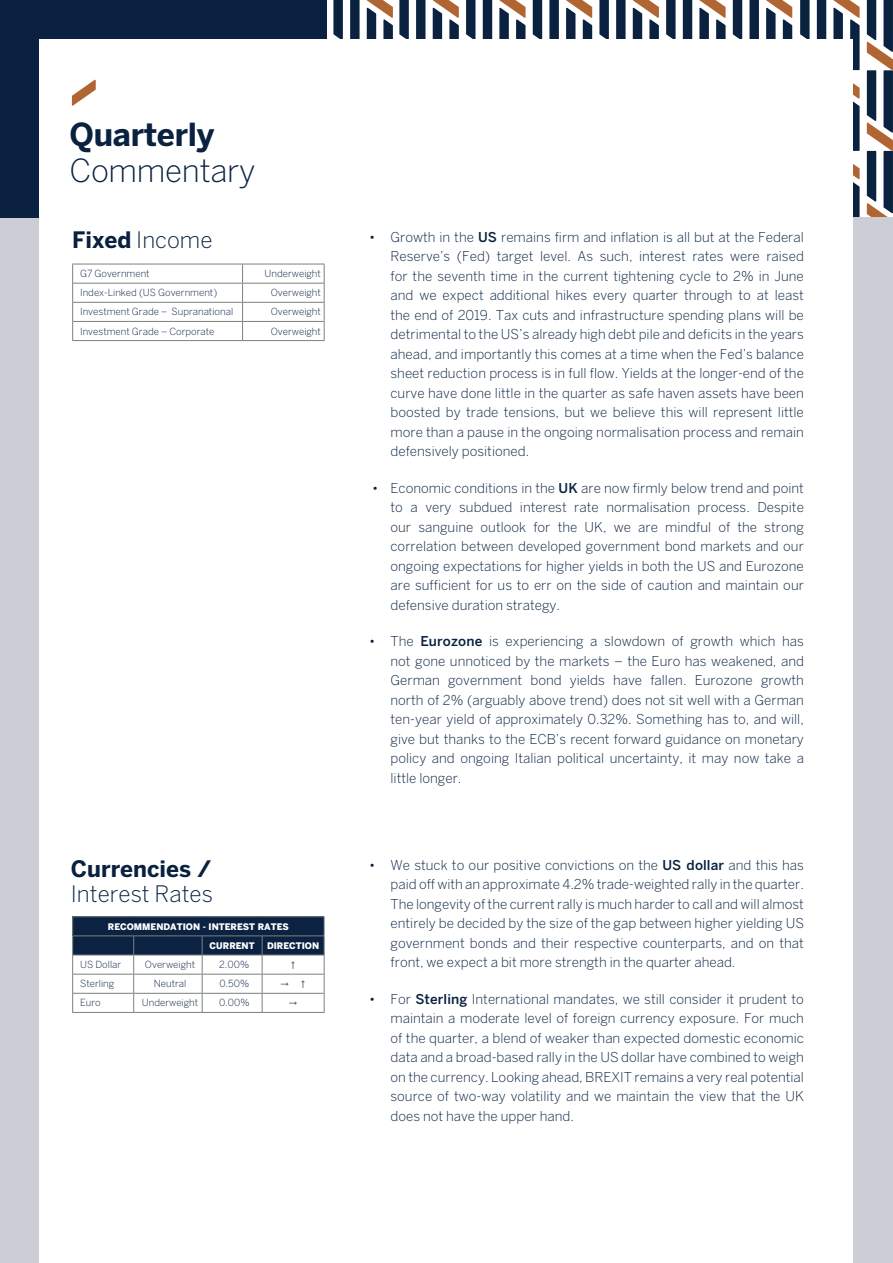
<style>
.page{position:relative;width:893px;height:1263px;background:#fff}
.page>*{position:absolute;margin:0;border:0;box-sizing:border-box;transform-origin:0 0}
.t1{font:300 31.5px "Benton Sans";letter-spacing:-.01em;color:#0a213f}
.t2{font:700 31.5px "Benton Sans";letter-spacing:-.01em;color:#0a213f}
.t3{font:300 22.5px "Benton Sans";color:#09213f}
.t4{font:700 22.5px "Benton Sans";color:#09213f}
.t5{font:300 13.5px/19.5px "Benton Sans";color:#09213f;text-align:justify}
.t6{font:300 13.5px/19.5px "Benton Sans";color:#0a213f;text-align:justify}
.t7{font:300 9.75px "Benton Sans";color:#0b2243}
.t8{font:900 9px/19.2px "Benton Sans";color:#fff}
.s1{font-weight:700}
.s2{font-weight:500;color:#09213f}
.s3{font-weight:500}
</style>
<div class="page">
<svg style="left:367px;top:0;width:26px;height:39px"></svg>
<svg style="left:333px;top:0;width:27px;height:39px"></svg>
<svg style="left:766px;top:0;width:26px;height:39px"></svg>
<svg style="left:699px;top:0;width:27px;height:39px"></svg>
<svg style="left:633px;top:0;width:26px;height:39px"></svg>
<svg style="left:566px;top:0;width:26px;height:39px"></svg>
<svg style="left:499px;top:0;width:27px;height:39px"></svg>
<svg style="left:433px;top:0;width:26px;height:39px"></svg>
<svg style="left:733px;top:0;width:26px;height:39px"></svg>
<svg style="left:666px;top:0;width:26px;height:39px"></svg>
<svg style="left:599px;top:0;width:27px;height:39px"></svg>
<svg style="left:533px;top:0;width:26px;height:39px"></svg>
<svg style="left:466px;top:0;width:26px;height:39px"></svg>
<svg style="left:399px;top:0;width:26px;height:39px"></svg>
<svg style="left:833px;top:0;width:27px;height:217px"></svg>
<svg style="left:867px;top:0;width:26px;height:217px"></svg>
<svg style="left:800px;top:0;width:26px;height:39px"></svg>
<div style="left:0;top:217px;width:893px;height:1046px;background:#cdcdd6"></div>
<div style="left:0;top:0;width:326px;height:217px;background:#0a213f"></div>
<div style="left:40px;top:40px;width:813px;height:1223px;background:#fff"></div>
<hr style="left:72px;top:916px;width:62px;height:1px;background:#7c817d">
<hr style="left:134px;top:916px;width:68px;height:1px;background:#7c817d">
<hr style="left:202px;top:916px;width:60px;height:1px;background:#7c817d">
<hr style="left:262px;top:916px;width:63px;height:1px;background:#7c817d">
<hr style="left:72px;top:1012px;width:62px;height:1px;background:#7c817d">
<hr style="left:134px;top:1012px;width:68px;height:1px;background:#7c817d">
<hr style="left:202px;top:1012px;width:60px;height:1px;background:#7c817d">
<hr style="left:262px;top:1012px;width:63px;height:1px;background:#7c817d">
<hr style="left:72px;top:264px;width:171px;height:1px;background:#7c817d">
<hr style="left:243px;top:264px;width:82px;height:1px;background:#7c817d">
<hr style="left:73px;top:283px;width:170px;height:1px;background:#7c817d">
<hr style="left:243px;top:283px;width:81px;height:1px;background:#7c817d">
<hr style="left:73px;top:302px;width:170px;height:1px;background:#7c817d">
<hr style="left:243px;top:302px;width:81px;height:1px;background:#7c817d">
<hr style="left:73px;top:321px;width:170px;height:1px;background:#7c817d">
<hr style="left:243px;top:321px;width:81px;height:1px;background:#7c817d">
<hr style="left:72px;top:340px;width:171px;height:1px;background:#7c817d">
<hr style="left:243px;top:340px;width:82px;height:1px;background:#7c817d">
<svg style="left:67px;top:39px;width:59px;height:303px"></svg>
<svg style="left:233px;top:39px;width:27px;height:303px"></svg>
<svg style="left:300px;top:39px;width:26px;height:303px"></svg>
<svg style="left:72px;top:917px;width:253px;height:95px"></svg>
<h1 class="t2" style="left:70px;top:116px;width:146px">Quarterly</h1>
<h1 class="t1" style="left:70px;top:152px;width:187px">Commentary</h1>
<h2 class="t3" style="left:72px;top:227px;width:142px"><span class="s1">Fixed</span> Income</h2>
<p class="t7" style="left:80px;top:268px;width:71px">G7 Government</p>
<p class="t7" style="left:265px;top:268px;width:58px">Underweight</p>
<p class="t7" style="left:80px;top:287px;width:139px">Index-Linked (US Government)</p>
<p class="t7" style="left:271px;top:287px;width:52px">Overweight</p>
<p class="t7" style="left:80px;top:306px;width:155px">Investment Grade – Supranational</p>
<p class="t7" style="left:271px;top:306px;width:52px">Overweight</p>
<p class="t7" style="left:80px;top:325px;width:136px">Investment Grade – Corporate</p>
<p class="t7" style="left:271px;top:325px;width:52px">Overweight</p>
<h2 class="t4" style="left:71px;top:855px;width:142px">Currencies /</h2>
<h2 class="t3" style="left:71px;top:880px;width:144px">Interest Rates</h2>
<p class="t8" style="left:210px;top:917px;width:81px;text-indent:-102px">RECOMMENDATION - INTEREST RATES<br>CURRENT</p>
<p class="t8" style="left:267px;top:936px;width:54px">DIRECTION</p>
<p class="t7" style="left:80px;top:959px;width:43px">US Dollar</p>
<p class="t7" style="left:145px;top:959px;width:52px">Overweight</p>
<p class="t7" style="left:219px;top:959px;width:31px">2.00%</p>
<p class="t7" style="left:80px;top:978px;width:36px">Sterling</p>
<p class="t7" style="left:154px;top:978px;width:34px">Neutral</p>
<p class="t7" style="left:219px;top:978px;width:31px">0.50%</p>
<p class="t7" style="left:80px;top:997px;width:22px">Euro</p>
<p class="t7" style="left:142px;top:997px;width:58px">Underweight</p>
<p class="t7" style="left:219px;top:997px;width:32px">0.00%</p>
<p class="t6" style="left:391px;top:227px;width:415px;text-indent:-21px">• Growth in the <span class="s2">US</span> remains firm and inflation is all but at the Federal Reserve’s (Fed) target level. As such, interest rates were raised for the seventh time in the current tightening cycle to 2% in June and we expect additional hikes every quarter through to at least the end of 2019. Tax cuts and infrastructure spending plans will be detrimental to the US’s already high debt pile and deficits in the years ahead, and importantly this comes at a time when the Fed’s balance sheet reduction process is in full flow. Yields at the longer-end of the curve have done little in the quarter as safe haven assets have been boosted by trade tensions, but we believe this will represent little more than a pause in the ongoing normalisation process and remain defensively positioned.</p>
<p class="t6" style="left:391px;top:478px;width:415px;text-indent:-18px">• Economic conditions in the <span class="s2">UK</span> are now firmly below trend and point to a very subdued interest rate normalisation process. Despite our sanguine outlook for the UK, we are mindful of the strong correlation between developed government bond markets and our ongoing expectations for higher yields in both the US and Eurozone are sufficient for us to err on the side of caution and maintain our defensive duration strategy.</p>
<p class="t5" style="left:391px;top:631px;width:415px;text-indent:-21px">• The <span class="s3">Eurozone</span> is experiencing a slowdown of growth which has not gone unnoticed by the markets – the Euro has weakened, and German government bond yields have fallen. Eurozone growth north of 2% (arguably above trend) does not sit well with a German ten-year yield of approximately 0.32%. Something has to, and will, give but thanks to the ECB’s recent forward guidance on monetary policy and ongoing Italian political uncertainty, it may now take a little longer.</p>
<p class="t5" style="left:391px;top:855px;width:415px;text-indent:-21px">• We stuck to our positive convictions on the <span class="s3">US dollar</span> and this has paid off with an approximate 4.2% trade-weighted rally in the quarter.<br>The longevity of the current rally is much harder to call and will almost entirely be decided by the size of the gap between higher yielding US government bonds and their respective counterparts, and on that front, we expect a bit more strength in the quarter ahead.</p>
<p class="t5" style="left:390px;top:989px;width:415px;text-indent:-21px">• For <span class="s3">Sterling</span> International mandates, we still consider it prudent to maintain a moderate level of foreign currency exposure. For much of the quarter, a blend of weaker than expected domestic economic data and a broad-based rally in the US dollar have combined to weigh on the currency. Looking ahead, BREXIT remains a very real potential source of two-way volatility and we maintain the view that the UK does not have the upper hand.</p>
</div>
